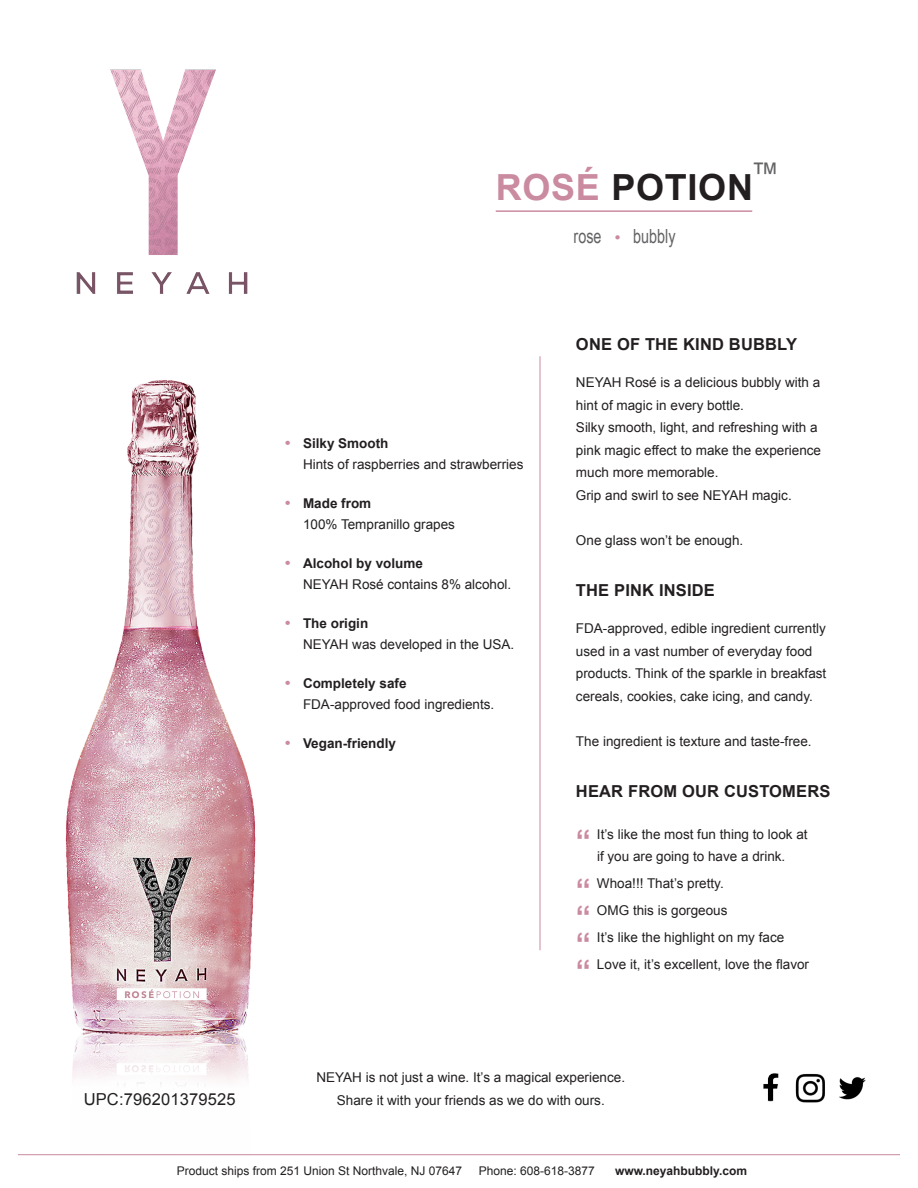
<style>
.page{position:relative;width:918px;height:1188px;background:#fff}
.page>*{position:absolute;margin:0;border:0;box-sizing:border-box;transform-origin:0 0}
.t1{font:700 36px "Arial";letter-spacing:.02em;color:#231f20}
.after{font:700 30px "Arial";color:#ca8a9f}
.t2{font:28.5px "Arial";color:#636366}
.Paragraph_Style_1{font:19.5px "Arial Narrow";color:#636366;scale:.9 1}
.oneof{font:700 16.5px "Arial";letter-spacing:.01em;color:#231f20}
.t3{font:16.5px "Arial";letter-spacing:.01em;color:#231f20}
.after-2{font:13.5px/22.5px "Arial";color:#231f20}
.su_dots{font:13.5px "Arial";color:#231f20}
.t4{font:700 13.5px "Arial";color:#231f20}
.Paragraph_Style_1-2{font:12px "Arial";color:#231f20}
.Paragraph_Style_1-3{font:700 12px "Arial";color:#231f20}
.s1{color:#ca8a9f}
.s2{font-size:15px;color:#ca8a9f}
.s3{font-family:"Didot";font-weight:700;font-size:30px;color:#ca8a9f}
</style>
<div class="page">
<hr style="left:496px;top:210px;width:256px;height:2px;background:#ca8a9f">
<img style="left:839px;top:1077px;width:27px;height:23px">
<img style="left:763px;top:1073px;width:16px;height:29px">
<img style="left:795px;top:1073px;width:30px;height:30px">
<hr style="left:540px;top:356px;width:1px;height:594px;background:#ca8a9f">
<hr style="left:18px;top:1154px;width:882px;height:1px;background:#ca8a9f">
<img style="left:38px;top:1068px;width:248px;height:88px">
<img style="left:65px;top:380px;width:191px;height:688px">
<img style="left:76px;top:69px;width:172px;height:225px">
<p class="t2" style="left:751px;top:154px;width:30px">™</p>
<p class="t1" style="left:496px;top:164px;width:259px"><span class="s1">ROSÉ</span> POTION</p>
<p class="t3" style="left:84px;top:1088px;width:153px">UPC:796201379525</p>
<p class="t4" style="left:285px;top:434px;width:105px"><span class="s2">•</span> Silky Smooth</p>
<p class="su_dots" style="left:303px;top:456px;width:222px">Hints of raspberries and strawberries</p>
<p class="t4" style="left:285px;top:494px;width:88px"><span class="s2">•</span> Made from</p>
<p class="su_dots" style="left:303px;top:516px;width:154px">100% Tempranillo grapes</p>
<p class="t4" style="left:285px;top:554px;width:140px"><span class="s2">•</span> Alcohol by volume</p>
<p class="su_dots" style="left:303px;top:576px;width:210px">NEYAH Rosé contains 8% alcohol.</p>
<p class="t4" style="left:285px;top:614px;width:85px"><span class="s2">•</span> The origin</p>
<p class="su_dots" style="left:303px;top:636px;width:213px">NEYAH was developed in the USA.</p>
<p class="t4" style="left:285px;top:674px;width:123px"><span class="s2">•</span> Completely safe</p>
<p class="su_dots" style="left:303px;top:696px;width:193px">FDA-approved food ingredients.</p>
<p class="t4" style="left:285px;top:734px;width:113px"><span class="s2">•</span> Vegan-friendly</p>
<p class="Paragraph_Style_1" style="left:574px;top:222px;width:55px">rose <span class="s3">·</span></p>
<p class="Paragraph_Style_1" style="left:633px;top:222px;width:49px">bubbly</p>
<p class="oneof" style="left:576px;top:333px;width:223px">ONE OF THE KIND BUBBLY</p>
<p class="after-2" style="left:576px;top:371px;width:246px">NEYAH Rosé is a delicious bubbly with a hint of magic in every bottle.</p>
<p class="after-2" style="left:576px;top:416px;width:247px">Silky smooth, light, and refreshing with a pink magic effect to make the experience</p>
<p class="after-2" style="left:576px;top:461px;width:144px">much more memorable.</p>
<p class="after-2" style="left:576px;top:484px;width:217px">Grip and swirl to see NEYAH magic.</p>
<p class="after-2" style="left:576px;top:529px;width:169px">One glass won’t be enough.</p>
<p class="oneof" style="left:576px;top:579px;width:140px">THE PINK INSIDE</p>
<p class="after-2" style="left:576px;top:617px;width:252px">FDA-approved, edible ingredient currently used in a vast number of everyday food products. Think of the sparkle in breakfast cereals, cookies, cake icing, and candy.</p>
<p class="after-2" style="left:576px;top:730px;width:237px">The ingredient is texture and taste-free.</p>
<p class="oneof" style="left:576px;top:780px;width:256px">HEAR FROM OUR CUSTOMERS</p>
<p class="after" style="left:576px;top:820px;width:16px">“</p>
<p class="after-2" style="left:597px;top:823px;width:212px">It’s like the most fun thing to look at if you are going to have a drink.</p>
<p class="after" style="left:576px;top:870px;width:16px">“</p>
<p class="after-2" style="left:597px;top:872px;width:128px">Whoa!!! That’s pretty.</p>
<p class="after" style="left:576px;top:897px;width:16px">“</p>
<p class="after-2" style="left:597px;top:899px;width:132px">OMG this is gorgeous</p>
<p class="after" style="left:576px;top:924px;width:16px">“</p>
<p class="after-2" style="left:597px;top:926px;width:189px">It’s like the highlight on my face</p>
<p class="after" style="left:576px;top:951px;width:16px">“</p>
<p class="after-2" style="left:597px;top:953px;width:214px">Love it, it’s excellent, love the flavor</p>
<p class="after-2" style="left:317px;top:1066px;width:310px">NEYAH is not just a wine. It’s a magical experience.</p>
<p class="after-2" style="left:337px;top:1089px;width:269px">Share it with your friends as we do with ours.</p>
<p class="Paragraph_Style_1-2" style="left:177px;top:1163px;width:287px">Product ships from 251 Union St Northvale, NJ 07647</p>
<p class="Paragraph_Style_1-2" style="left:479px;top:1163px;width:118px">Phone: 608-618-3877</p>
<p class="Paragraph_Style_1-3" style="left:615px;top:1163px;width:134px">www.neyahbubbly.com</p>
</div>
